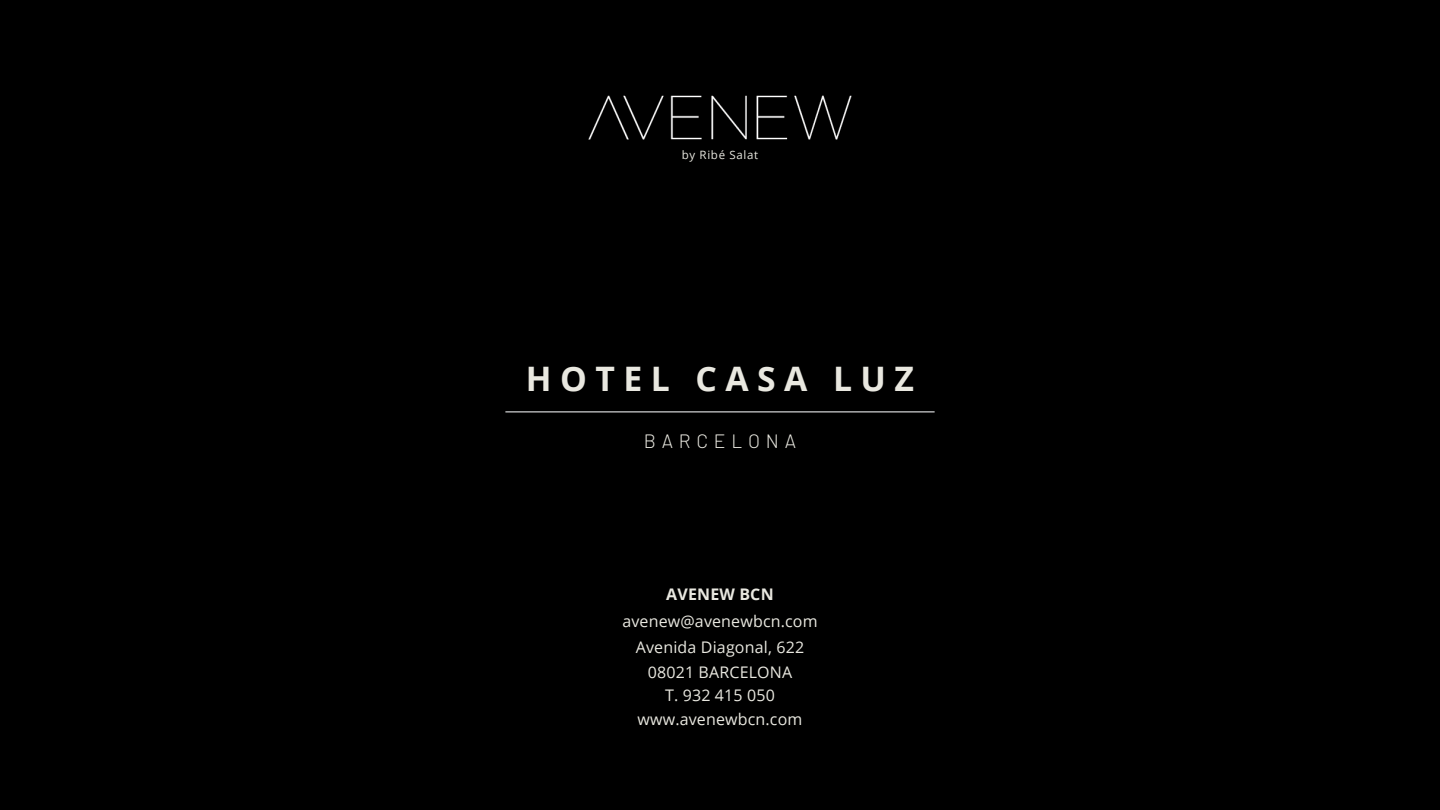
<style>
.page{position:relative;width:1440px;height:810px;background:#000}
.page>*{position:absolute;margin:0;border:0;box-sizing:border-box;transform-origin:0 0}
.t1{font:700 33.7px "Open Sans";letter-spacing:.25em;color:#e9e8e0}
.t2{font:300 19.3px "Barlow";letter-spacing:.3em;color:#e9e8e0}
.t3{font:16px/23.2px "Open Sans";letter-spacing:.01em;color:#e9e8e0;text-align:center}
.t4{font:700 16px "Open Sans";letter-spacing:.01em;color:#e9e8e0}
.t5{font:11.5px "Open Sans";letter-spacing:.06em;color:#e9e8e0}
</style>
<div class="page">
<img style="left:588px;top:95px;width:264px;height:45px">
<svg style="left:505px;top:411px;width:430px;height:1px"></svg>
<p class="t5" style="left:682px;top:147px;width:78px">by Ribé Salat</p>
<h1 class="t1" style="left:526px;top:355px;width:390px">HOTEL CASA LUZ</h1>
<p class="t2" style="left:644px;top:429px;width:154px">BARCELONA</p>
<p class="t4" style="left:666px;top:583px;width:109px">AVENEW BCN</p>
<p class="t3" style="left:622px;top:608px;width:197px;line-height:26.2px">avenew@avenewbcn.com<br>Avenida Diagonal, 622</p>
<p class="t3" style="left:638px;top:660px;width:166px">08021 BARCELONA<br>T. 932 415 050 www.avenewbcn.com</p>
</div>
